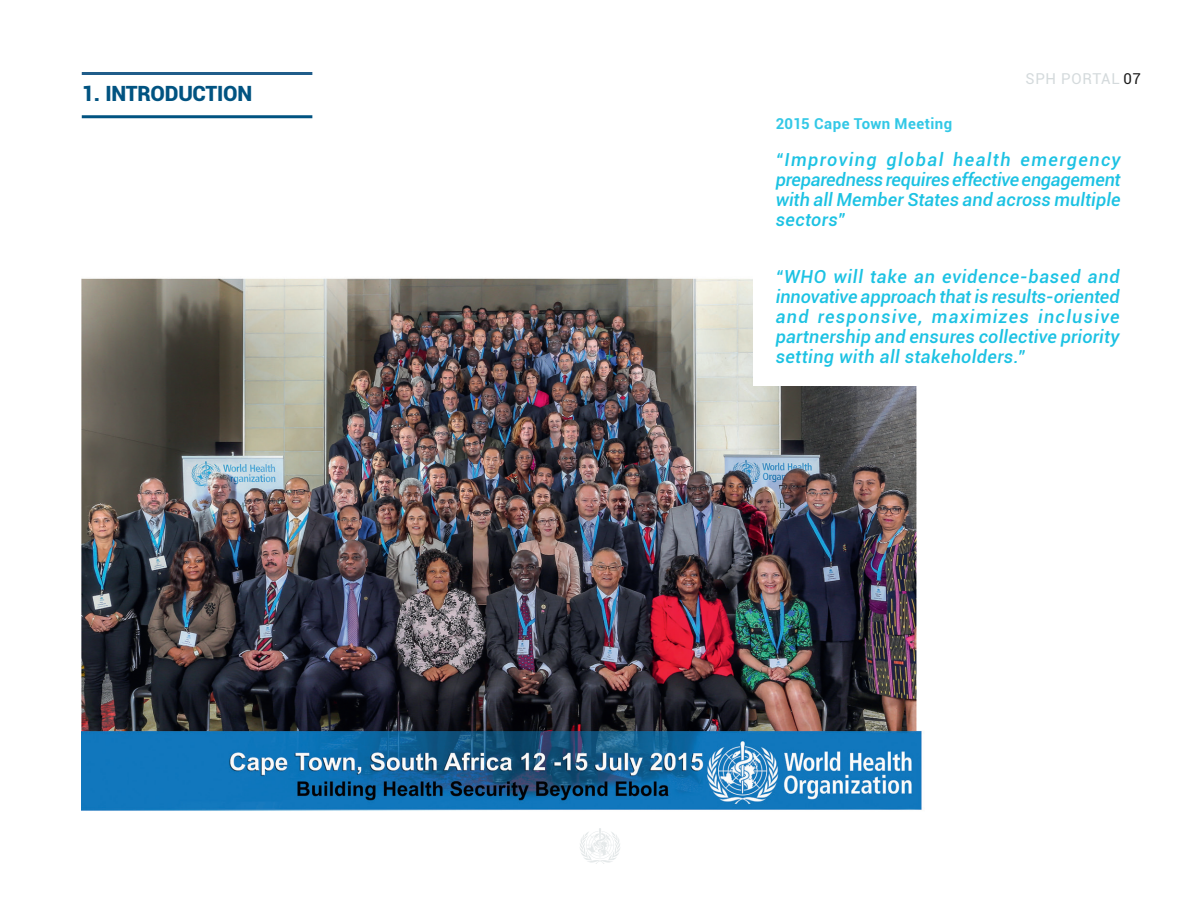
<style>
.page{position:relative;width:1200px;height:900px;background:#fff}
.page>*{position:absolute;margin:0;border:0;box-sizing:border-box;transform-origin:0 0}
.P3{font:900 21px "Roboto";letter-spacing:-.01em;color:#015381}
.Chapô{font:italic 500 18px/20px "Roboto";letter-spacing:.01em;color:#1cc2e3;text-align:justify}
.p2{font:700 15px "Roboto";letter-spacing:.025em;color:#33c8e6}
.t1{font:15px "Roboto";letter-spacing:.045em;color:#d4dadc}
.s1{color:#1a1a1a}
</style>
<div class="page">
<svg style="left:580px;top:828px;width:40px;height:36px"></svg>
<img style="left:81px;top:278px;width:841px;height:533px">
<div style="left:753px;top:247px;width:389px;height:138px;background:#fff"></div>
<hr style="left:82px;top:72px;width:230px;height:3px;background:#205d8a">
<hr style="left:82px;top:115px;width:230px;height:3px;background:#015381">
<p class="P3" style="left:82px;top:78px;width:172px">1. INTRODUCTION</p>
<p class="p2" style="left:776px;top:113px;width:178px">2015 Cape Town Meeting</p>
<p class="t1" style="left:1026px;top:68px;width:117px">SPH PORTAL <span class="s1">07</span></p>
<p class="Chapô" style="left:776px;top:149px;width:347px">“Improving global health emergency preparedness requires effective engagement with all Member States and across multiple sectors”</p>
<p class="Chapô" style="left:776px;top:266px;width:345px">“WHO will take an evidence-based and innovative approach that is results-oriented and responsive, maximizes inclusive partnership and ensures collective priority setting with all stakeholders.”</p>
</div>
